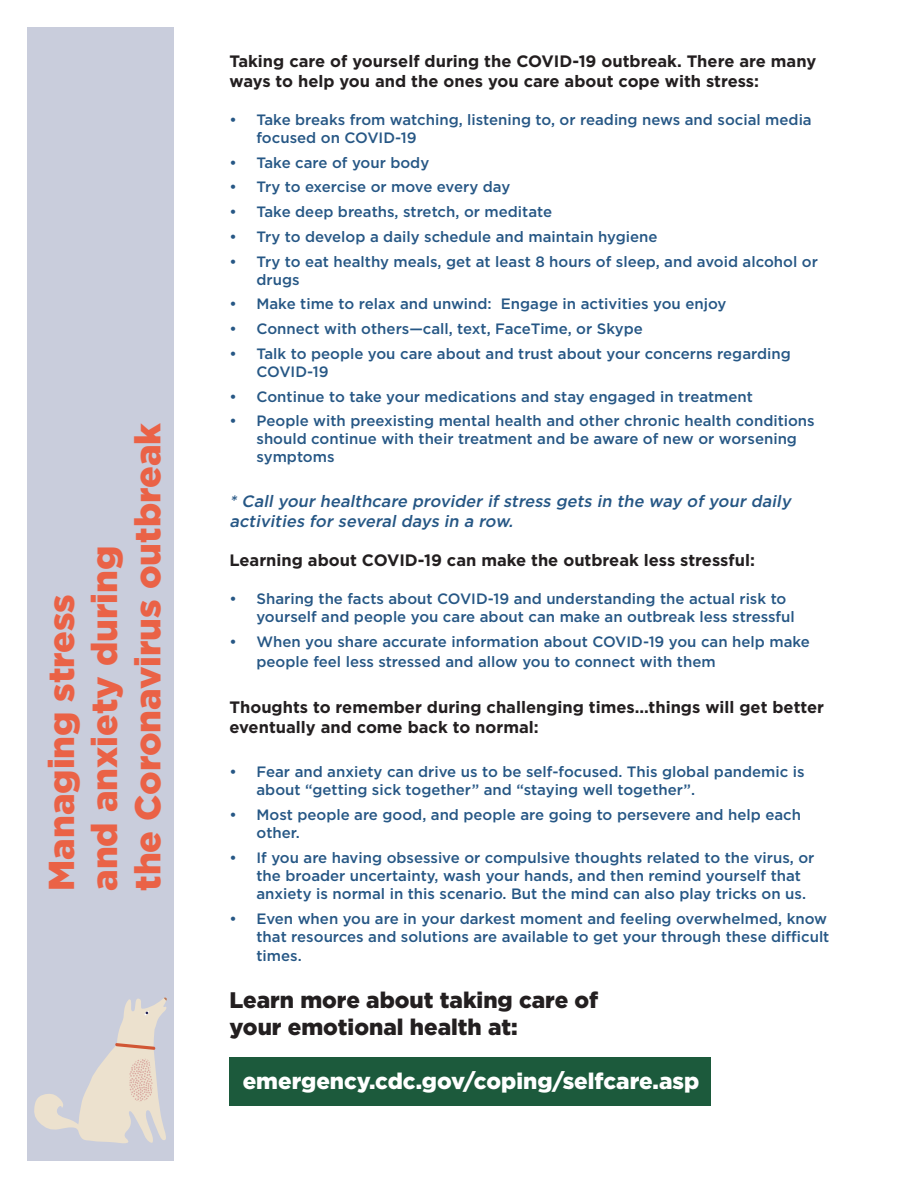
<style>
.page{position:relative;width:918px;height:1188px;background:#fff}
.page>*{position:absolute;margin:0;border:0;box-sizing:border-box;transform-origin:0 0}
.t1{font:900 36px "Gotham";color:#ea6246}
.t2{font:900 22.5px "Gotham";color:#231f20}
.t3{font:900 22.5px "Gotham";color:#fff}
.t4{font:700 16.5px/19.8px "Gotham";color:#231f20}
.t5{font:italic 500 16.5px/19.8px "Gotham";color:#265785}
.t6{font:500 15px/18px "Gotham";color:#265785}
</style>
<div class="page">
<div style="left:230px;top:1058px;width:481px;height:48px;background:#1c5a3c"></div>
<div style="left:27px;top:27px;width:147px;height:1134px;background:#c9cddc"></div>
<svg style="left:34px;top:997px;width:133px;height:146px"></svg>
<p class="t1" style="left:41px;top:891px;width:298px;rotate:-90deg">Managing stress</p>
<p class="t1" style="left:84px;top:891px;width:347px;rotate:-90deg">and anxiety during</p>
<p class="t1" style="left:127px;top:891px;width:470px;rotate:-90deg">the Coronavirus outbreak</p>
<p class="t4" style="left:230px;top:51px;width:588px">Taking care of yourself during the COVID-19 outbreak. There are many ways to help you and the ones you care about cope with stress:</p>
<p class="t6" style="left:256px;top:110px;width:557px;text-indent:-27px">• Take breaks from watching, listening to, or reading news and social media focused on COVID-19</p>
<p class="t6" style="left:230px;top:153px;width:201px">• Take care of your body</p>
<p class="t6" style="left:230px;top:178px;width:282px">• Try to exercise or move every day</p>
<p class="t6" style="left:230px;top:203px;width:324px">• Take deep breaths, stretch, or meditate</p>
<p class="t6" style="left:230px;top:227px;width:430px">• Try to develop a daily schedule and maintain hygiene</p>
<p class="t6" style="left:256px;top:252px;width:563px;text-indent:-27px">• Try to eat healthy meals, get at least 8 hours of sleep, and avoid alcohol or drugs</p>
<p class="t6" style="left:230px;top:295px;width:498px">• Make time to relax and unwind: Engage in activities you enjoy</p>
<p class="t6" style="left:230px;top:320px;width:415px">• Connect with others—call, text, FaceTime, or Skype</p>
<p class="t6" style="left:256px;top:344px;width:536px;text-indent:-27px">• Talk to people you care about and trust about your concerns regarding<br>COVID-19</p>
<p class="t6" style="left:230px;top:387px;width:525px">• Continue to take your medications and stay engaged in treatment</p>
<p class="t6" style="left:256px;top:412px;width:560px;text-indent:-27px">• People with preexisting mental health and other chronic health conditions should continue with their treatment and be aware of new or worsening symptoms</p>
<p class="t5" style="left:230px;top:491px;width:567px">* Call your healthcare provider if stress gets in the way of your daily activities for several days in a row.</p>
<p class="t4" style="left:230px;top:550px;width:527px">Learning about COVID-19 can make the outbreak less stressful:</p>
<p class="t6" style="left:256px;top:590px;width:540px;text-indent:-27px">• Sharing the facts about COVID-19 and understanding the actual risk to yourself and people you care about can make an outbreak less stressful</p>
<p class="t6" style="left:256px;top:631px;width:555px;line-height:19.8px;text-indent:-27px">• When you share accurate information about COVID-19 you can help make people feel less stressed and allow you to connect with them</p>
<p class="t4" style="left:230px;top:697px;width:596px">Thoughts to remember during challenging times...things will get better eventually and come back to normal:</p>
<p class="t6" style="left:256px;top:763px;width:550px;text-indent:-27px">• Fear and anxiety can drive us to be self-focused. This global pandemic is about “getting sick together” and “staying well together”.</p>
<p class="t6" style="left:256px;top:806px;width:546px;text-indent:-27px">• Most people are good, and people are going to persevere and help each other.</p>
<p class="t6" style="left:256px;top:848px;width:560px;text-indent:-27px">• If you are having obsessive or compulsive thoughts related to the virus, or the broader uncertainty, wash your hands, and then remind yourself that anxiety is normal in this scenario. But the mind can also play tricks on us.</p>
<p class="t6" style="left:230px;top:909px;width:601px;text-align:right">• Even when you are in your darkest moment and feeling overwhelmed, know that resources and solutions are available to get your through these difficult</p>
<p class="t6" style="left:256px;top:947px;width:47px">times.</p>
<p class="t2" style="left:230px;top:987px;width:370px">Learn more about taking care of</p>
<p class="t2" style="left:230px;top:1014px;width:290px">your emotional health at:</p>
<p class="t3" style="left:243px;top:1068px;width:458px">emergency.cdc.gov/coping/selfcare.asp</p>
</div>
